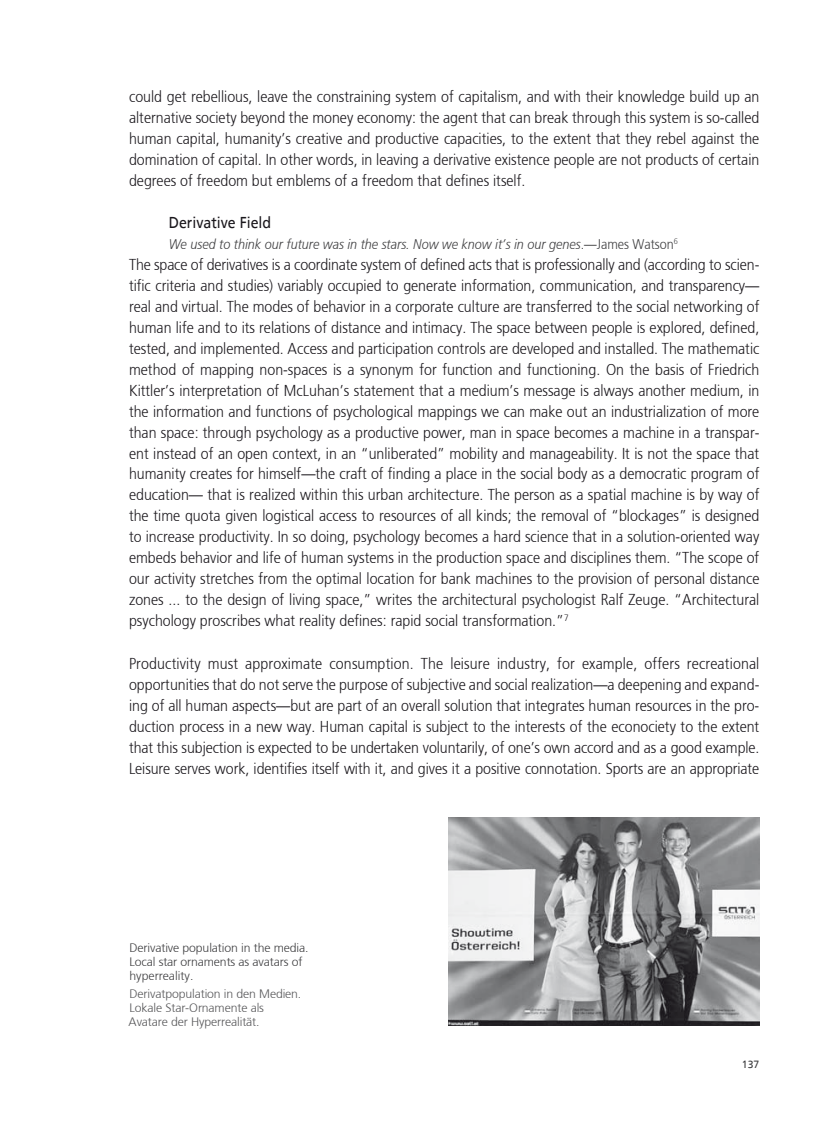
<style>
.page{position:relative;width:819px;height:1141px;background:#fff}
.page>*{position:absolute;margin:0;border:0;box-sizing:border-box;transform-origin:0 0}
.t1{font:300 15.75px/21px "Frutiger";color:#1a171c;text-align:justify;scale:.9 1}
.t2{font:15.75px "Frutiger";color:#1a171c;scale:.9 1}
.t3{font:italic 300 14px "Frutiger";color:#3e3e40;scale:.9 1}
.t4{font:300 12.25px/14px "Frutiger";letter-spacing:-.01em;color:#58585a}
.t5{font:300 12.25px/14px "Frutiger";letter-spacing:-.01em;color:#3e3e40}
.t6{font:10.5px "Frutiger";color:#3e3e40}
.s1{font-style:normal}
</style>
<div class="page">
<img style="left:448px;top:817px;width:311px;height:209px">
<p class="t1" style="left:129px;top:86px;width:702px">could get rebellious, leave the constraining system of capitalism, and with their knowledge build up an alternative society beyond the money economy: the agent that can break through this system is so-called human capital, humanity’s creative and productive capacities, to the extent that they rebel against the domination of capital. In other words, in leaving a derivative existence people are not products of certain degrees of freedom but emblems of a freedom that defines itself.</p>
<p class="t2" style="left:169px;top:213px;width:115px">Derivative Field</p>
<p class="t3" style="left:169px;top:236px;width:567px">We used to think our future was in the stars. Now we know it’s in our genes<span class="s1">.—James Watson</span><sup>6</sup></p>
<p class="t1" style="left:129px;top:254px;width:702px">The space of derivatives is a coordinate system of defined acts that is professionally and (according to scien&shy;tific criteria and studies) variably occupied to generate information, communication, and transparency— real and virtual. The modes of behavior in a corporate culture are transferred to the social networking of human life and to its relations of distance and intimacy. The space between people is explored, defined, tested, and implemented. Access and participation controls are developed and installed. The mathematic method of mapping non-spaces is a synonym for function and functioning. On the basis of Friedrich Kittler’s interpretation of McLuhan’s statement that a medium’s message is always another medium, in the information and functions of psychological mappings we can make out an industrialization of more than space: through psychology as a productive power, man in space becomes a machine in a transpar&shy;ent instead of an open context, in an “unliberated” mobility and manageability. It is not the space that humanity creates for himself—the craft of finding a place in the social body as a democratic program of education— that is realized within this urban architecture. The person as a spatial machine is by way of the time quota given logistical access to resources of all kinds; the removal of “blockages” is designed to increase productivity. In so doing, psychology becomes a hard science that in a solution-oriented way embeds behavior and life of human systems in the production space and disciplines them. “The scope of our activity stretches from the optimal location for bank machines to the provision of personal distance zones ... to the design of living space,” writes the architectural psychologist Ralf Zeuge. “Architectural psychology proscribes what reality defines: rapid social transformation.”<sup>7</sup></p>
<p class="t1" style="left:129px;top:653px;width:702px">Productivity must approximate consumption. The leisure industry, for example, offers recreational opportunities that do not serve the purpose of subjective and social realization—a deepening and expand&shy;ing of all human aspects—but are part of an overall solution that integrates human resources in the pro&shy;duction process in a new way. Human capital is subject to the interests of the econociety to the extent that this subjection is expected to be undertaken voluntarily, of one’s own accord and as a good example.<br>Leisure serves work, identifies itself with it, and gives it a positive connotation. Sports are an appropriate</p>
<p class="t5" style="left:129px;top:941px;width:180px">Derivative population in the media.<br>Local star ornaments as avatars of hyperreality.</p>
<p class="t4" style="left:129px;top:986px;width:174px">Derivatpopulation in den Medien.<br>Lokale Star-Ornamente als<br>Avatare der Hyperrealität.</p>
<p class="t6" style="left:741px;top:1058px;width:19px">137</p>
</div>
